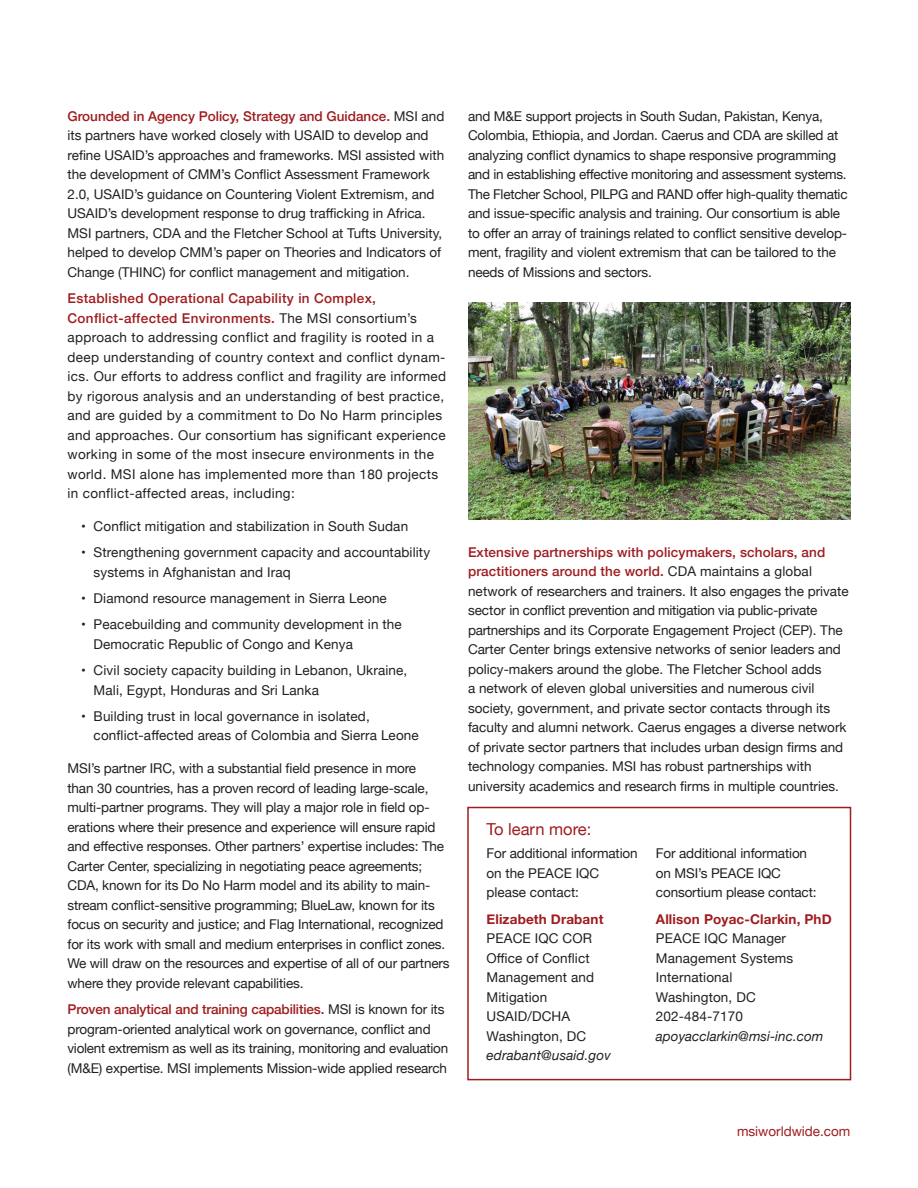
<style>
.page{position:relative;width:918px;height:1188px;background:#fff}
.page>*{position:absolute;margin:0;border:0;box-sizing:border-box;transform-origin:0 0}
.t1{font:16.5px "Helvetica Neue";color:#9f1c1f}
.body_text{font:13.5px/19.5px "Helvetica Neue";color:#231f20}
.body_text-2{font:13.5px/19.5px "Helvetica Neue";letter-spacing:.025em;color:#231f20}
.t2{font:13.5px "Helvetica Neue";color:#9f1c1f}
.s1{font-weight:500;color:#9f1c1f}
.s2{font-weight:700;color:#9f1c1f}
.s3{font-style:italic}
</style>
<div class="page">
<div style="left:467px;top:807px;width:384px;height:273px;border:2px solid #9f1c1f"></div>
<img style="left:468px;top:303px;width:382px;height:217px">
<p class="body_text" style="left:68px;top:107px;width:378px"><span class="s1">Grounded in Agency Policy, Strategy and Guidance.</span> MSI and its partners have worked closely with USAID to develop and refine USAID’s approaches and frameworks. MSI assisted with the development of CMM’s Conflict Assessment Framework 2.0, USAID’s guidance on Countering Violent Extremism, and USAID’s development response to drug trafficking in Africa.<br>MSI partners, CDA and the Fletcher School at Tufts University, helped to develop CMM’s paper on Theories and Indicators of Change (THINC) for conflict management and mitigation.</p>
<p class="body_text-2" style="left:68px;top:289px;width:380px"><span class="s1">Established Operational Capability in Complex, Conflict-affected Environments.</span> The MSI consortium’s approach to addressing conflict and fragility is rooted in a deep understanding of country context and conflict dynam&shy;ics. Our efforts to address conflict and fragility are informed by rigorous analysis and an understanding of best practice, and are guided by a commitment to Do No Harm principles and approaches. Our consortium has significant experience working in some of the most insecure environments in the world. MSI alone has implemented more than 180 projects in conflict-affected areas, including:</p>
<p class="body_text" style="left:81px;top:517px;width:329px">• Conflict mitigation and stabilization in South Sudan</p>
<p class="body_text" style="left:94px;top:544px;width:338px;text-indent:-13px">• Strengthening government capacity and accountability systems in Afghanistan and Iraq</p>
<p class="body_text" style="left:81px;top:589px;width:307px">• Diamond resource management in Sierra Leone</p>
<p class="body_text" style="left:94px;top:616px;width:310px;text-indent:-13px">• Peacebuilding and community development in the<br>Democratic Republic of Congo and Kenya</p>
<p class="body_text" style="left:94px;top:661px;width:315px;text-indent:-13px">• Civil society capacity building in Lebanon, Ukraine,<br>Mali, Egypt, Honduras and Sri Lanka</p>
<p class="body_text" style="left:94px;top:707px;width:327px;text-indent:-13px">• Building trust in local governance in isolated, conflict-affected areas of Colombia and Sierra Leone</p>
<p class="body_text" style="left:68px;top:760px;width:384px">MSI’s partner IRC, with a substantial field presence in more<br>than 30 countries, has a proven record of leading large-scale, multi-partner programs. They will play a major role in field op&shy;erations where their presence and experience will ensure rapid and effective responses. Other partners’ expertise includes: The Carter Center, specializing in negotiating peace agreements; CDA, known for its Do No Harm model and its ability to main&shy;stream conflict-sensitive programming; BlueLaw, known for its focus on security and justice; and Flag International, recognized for its work with small and medium enterprises in conflict zones.<br>We will draw on the resources and expertise of all of our partners where they provide relevant capabilities.</p>
<p class="body_text" style="left:68px;top:1000px;width:382px"><span class="s1">Proven analytical and training capabilities.</span> MSI is known for its program-oriented analytical work on governance, conflict and violent extremism as well as its training, monitoring and evaluation (M&amp;E) expertise. MSI implements Mission-wide applied research</p>
<p class="body_text" style="left:468px;top:107px;width:381px">and M&amp;E support projects in South Sudan, Pakistan, Kenya, Colombia, Ethiopia, and Jordan. Caerus and CDA are skilled at analyzing conflict dynamics to shape responsive programming and in establishing effective monitoring and assessment systems.<br>The Fletcher School, PILPG and RAND offer high-quality thematic and issue-specific analysis and training. Our consortium is able to offer an array of trainings related to conflict sensitive develop&shy;ment, fragility and violent extremism that can be tailored to the needs of Missions and sectors.</p>
<p class="body_text" style="left:468px;top:543px;width:382px"><span class="s1">Extensive partnerships with policymakers, scholars, and practitioners around the world.</span> CDA maintains a global network of researchers and trainers. It also engages the private sector in conflict prevention and mitigation via public-private partnerships and its Corporate Engagement Project (CEP). The Carter Center brings extensive networks of senior leaders and policy-makers around the globe. The Fletcher School adds<br>a network of eleven global universities and numerous civil society, government, and private sector contacts through its faculty and alumni network. Caerus engages a diverse network of private sector partners that includes urban design firms and technology companies. MSI has robust partnerships with university academics and research firms in multiple countries.</p>
<h2 class="t1" style="left:487px;top:818px;width:106px">To learn more:</h2>
<p class="body_text" style="left:487px;top:845px;width:153px">For additional information on the PEACE IQC please contact:</p>
<p class="body_text" style="left:487px;top:910px;width:126px"><span class="s2">Elizabeth Drabant<br></span>PEACE IQC COR<br>Office of Conflict<br>Management and<br>Mitigation<br>USAID/DCHA<br>Washington, DC <span class="s3">edrabant@usaid.gov</span></p>
<p class="body_text" style="left:656px;top:845px;width:162px">For additional information on MSI’s PEACE IQC consortium please contact:</p>
<p class="body_text" style="left:656px;top:910px;width:177px"><span class="s2">Allison Poyac-Clarkin, PhD<br></span>PEACE IQC Manager<br>Management Systems<br>International<br>Washington, DC<br>202-484-7170 <span class="s3">apoyacclarkin@msi-inc.com</span></p>
<p class="t2" style="left:737px;top:1122px;width:115px">msiworldwide.com</p>
</div>
